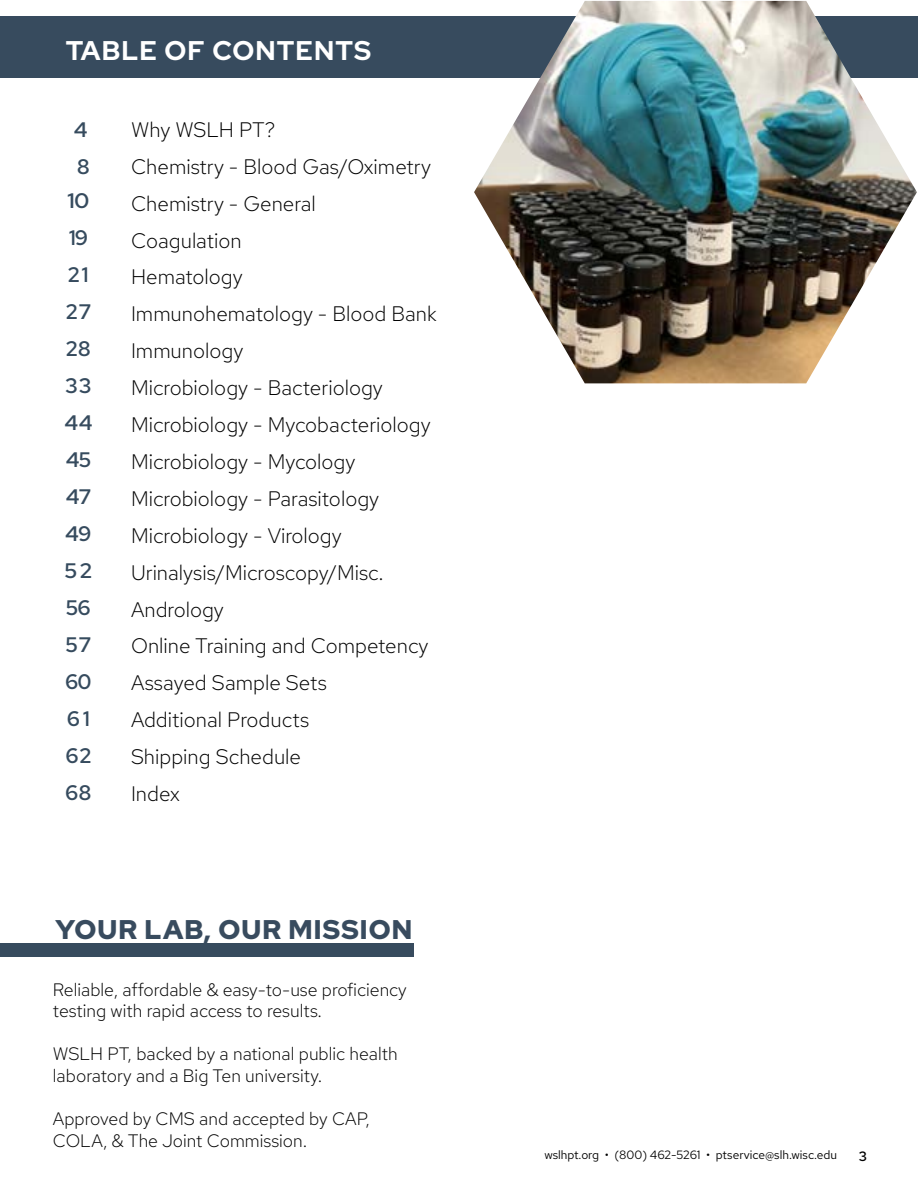
<style>
.page{position:relative;width:918px;height:1188px;background:#fff}
.page>*{position:absolute;margin:0;border:0;box-sizing:border-box;transform-origin:0 0}
.t1{font:900 27px "Red Hat Display";letter-spacing:.04em;color:#384b5e}
.t2{font:700 27px "Red Hat Display";letter-spacing:.04em;color:#fff}
.t3{font:300 21px/36.9px "Red Hat Text";color:#000}
.t4{font:500 21px/37px "Red Hat Text";letter-spacing:.015em;color:#364b5e;scale:1.09 1}
.t5{font:500 21px/37px "Red Hat Text";letter-spacing:.015em;color:#364b5e}
.t6{font:300 18px/21.6px "Red Hat Text";color:#000}
.t7{font:600 13.5px "Red Hat Text";color:#000}
.t8{font:12px "Red Hat Text";color:#000}
</style>
<div class="page">
<div style="left:0;top:17px;width:918px;height:61px;background:#374b5e"></div>
<div style="left:0;top:943px;width:413px;height:13px;background:#374b5e"></div>
<img style="left:474px;top:1px;width:443px;height:382px">
<p class="t2" style="left:66px;top:32px;width:307px">TABLE OF CONTENTS</p>
<p class="t5" style="left:74px;top:111px;width:18px">4<br>8</p>
<p class="t4" style="left:64px;top:182px;width:27px">10<br>19<br>21<br>27<br>28<br>33<br>44<br>45<br>47<br>49<br>52<br>56<br>57<br>60<br>61<br>62<br>68</p>
<p class="t3" style="left:131px;top:111px;width:307px">Why WSLH PT?<br>Chemistry - Blood Gas/Oximetry<br>Chemistry - General<br>Coagulation<br>Hematology<br>Immunohematology - Blood Bank<br>Immunology<br>Microbiology - Bacteriology<br>Microbiology - Mycobacteriology<br>Microbiology - Mycology<br>Microbiology - Parasitology<br>Microbiology - Virology<br>Urinalysis/Microscopy/Misc.<br>Andrology<br>Online Training and Competency<br>Assayed Sample Sets<br>Additional Products<br>Shipping Schedule<br>Index</p>
<p class="t1" style="left:56px;top:912px;width:358px">YOUR LAB, OUR MISSION</p>
<p class="t6" style="left:53px;top:978px;width:355px">Reliable, affordable &amp; easy-to-use proficiency testing with rapid access to results.</p>
<p class="t6" style="left:53px;top:1043px;width:346px">WSLH PT, backed by a national public health laboratory and a Big Ten university.</p>
<p class="t6" style="left:53px;top:1108px;width:319px">Approved by CMS and accepted by CAP,<br>COLA, &amp; The Joint Commission.</p>
<p class="t8" style="left:544px;top:1147px;width:294px">wslhpt.org • (800) 462-5261 • ptservice@slh.wisc.edu</p>
<p class="t7" style="left:859px;top:1147px;width:10px">3</p>
</div>
